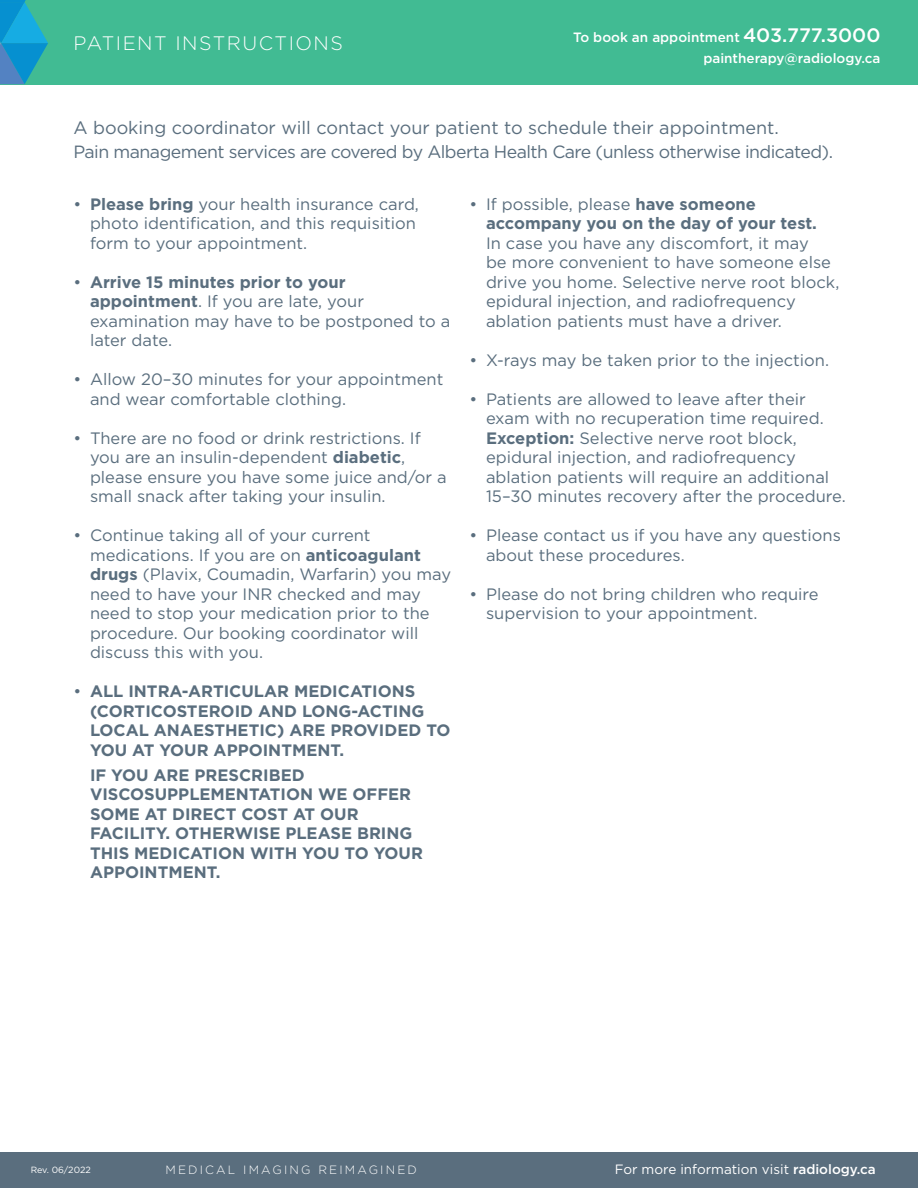
<style>
.page{position:relative;width:918px;height:1188px;background:#fff}
.page>*{position:absolute;margin:0;border:0;box-sizing:border-box;transform-origin:0 0}
.t1{font:300 19.5px "Gotham";letter-spacing:.075em;color:#fff}
.t2{font:18px "Gotham";color:#5a6e7e}
.t3{font:17.7px "Gotham";letter-spacing:-.03em;color:#5a6e7e}
.t4{font:16.5px/19.5px "Gotham";color:#5a6e7e}
.t5{font:700 16.5px/19.5px "Gotham";color:#5a6e7e}
.t6{font:500 13.5px/21px "Gotham";color:#fff;text-align:right}
.t7{font:13.5px "Gotham";color:#fff}
.t8{font:300 12px "Gotham";letter-spacing:.18em;color:#fff}
.t9{font:9px "Gotham";letter-spacing:-.005em;color:#fff}
.s1{font-size:19.5px}
.s2{font-weight:700}
.s3{font-weight:400}
.s4{font-weight:500}
</style>
<div class="page">
<div style="left:0;top:1153px;width:918px;height:35px;background:#5a6e7e"></div>
<div style="left:0;top:0;width:918px;height:84px;background:#41bb93"></div>
<svg style="left:0;top:0;width:48px;height:84px"></svg>
<p class="t1" style="left:74px;top:31px;width:271px">PATIENT INSTRUCTIONS</p>
<p class="t6" style="left:573px;top:27px;width:309px">To book an appointment <span class="s1">403.777.3000 </span>paintherapy@radiology.ca</p>
<p class="t2" style="left:74px;top:116px;width:707px">A booking coordinator will contact your patient to schedule their appointment.</p>
<p class="t3" style="left:74px;top:141px;width:761px">Pain management services are covered by Alberta Health Care (unless otherwise indicated).</p>
<p class="t4" style="left:90px;top:194px;width:331px;text-indent:-16px">• <span class="s2">Please bring</span> your health insurance card, photo identification, and this requisition form to your appointment.</p>
<p class="t4" style="left:90px;top:272px;width:362px;text-indent:-16px">• <span class="s2">Arrive 15 minutes prior to your appointment</span>. If you are late, your examination may have to be postponed to a later date.</p>
<p class="t4" style="left:90px;top:369px;width:355px;text-indent:-16px">• Allow 20–30 minutes for your appointment and wear comfortable clothing.</p>
<p class="t4" style="left:90px;top:428px;width:358px;text-indent:-16px">• There are no food or drink restrictions. If you are an insulin-dependent <span class="s2">diabetic</span>, please ensure you have some juice and/or a small snack after taking your insulin.</p>
<p class="t4" style="left:90px;top:525px;width:363px;text-indent:-16px">• Continue taking all of your current medications. If you are on <span class="s2">anticoagulant drugs</span> (Plavix, Coumadin, Warfarin) you may need to have your INR checked and may need to stop your medication prior to the procedure. Our booking coordinator will discuss this with you.</p>
<p class="t5" style="left:90px;top:681px;width:362px;text-indent:-16px"><span class="s3">•</span> ALL INTRA-ARTICULAR MEDICATIONS (CORTICOSTEROID AND LONG-ACTING<br>LOCAL ANAESTHETIC) ARE PROVIDED TO<br>YOU AT YOUR APPOINTMENT.</p>
<p class="t5" style="left:90px;top:765px;width:335px">IF YOU ARE PRESCRIBED<br>VISCOSUPPLEMENTATION WE OFFER<br>SOME AT DIRECT COST AT OUR<br>FACILITY. OTHERWISE PLEASE BRING<br>THIS MEDICATION WITH YOU TO YOUR<br>APPOINTMENT.</p>
<p class="t5" style="left:486px;top:194px;width:333px;text-indent:-16px"><span class="s3">• If possible, please</span> have someone accompany you on the day of your test.</p>
<p class="t4" style="left:486px;top:233px;width:355px">In case you have any discomfort, it may<br>be more convenient to have someone else drive you home. Selective nerve root block, epidural injection, and radiofrequency ablation patients must have a driver.</p>
<p class="t4" style="left:470px;top:350px;width:361px">• X-rays may be taken prior to the injection.</p>
<p class="t4" style="left:486px;top:389px;width:361px;text-indent:-16px">• Patients are allowed to leave after their exam with no recuperation time required.<br><span class="s2">Exception:</span> Selective nerve root block, epidural injection, and radiofrequency ablation patients will require an additional 15–30 minutes recovery after the procedure.</p>
<p class="t4" style="left:486px;top:525px;width:357px;text-indent:-16px">• Please contact us if you have any questions about these procedures.</p>
<p class="t4" style="left:486px;top:584px;width:334px;text-indent:-16px">• Please do not bring children who require supervision to your appointment.</p>
<p class="t9" style="left:31px;top:1164px;width:62px">Rev. 06/2022</p>
<p class="t8" style="left:166px;top:1162px;width:253px">MEDICAL IMAGING REIMAGINED</p>
<p class="t7" style="left:615px;top:1161px;width:263px">For more information visit <span class="s4">radiology.ca</span></p>
</div>
